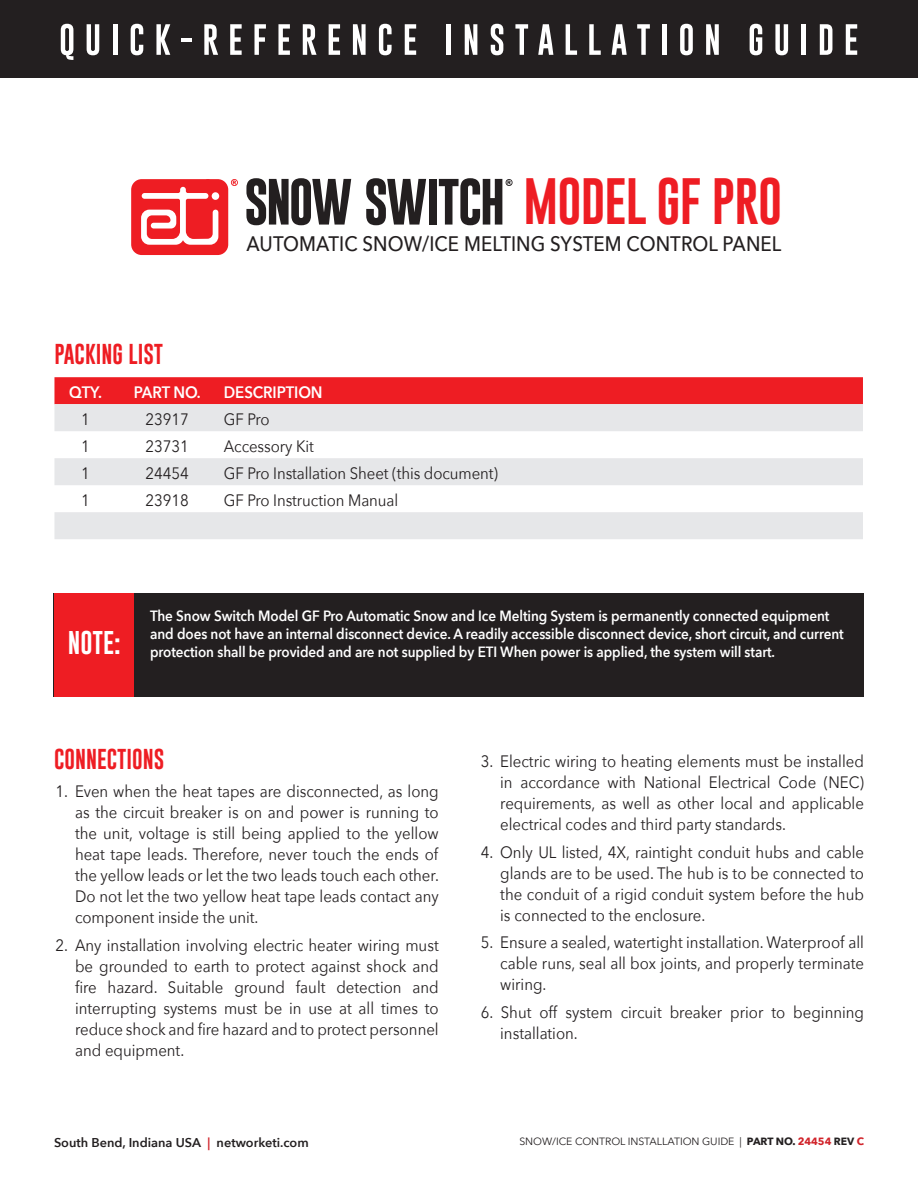
<style>
.page{position:relative;width:918px;height:1188px;background:#fff}
.page>*{position:absolute;margin:0;border:0;box-sizing:border-box;transform-origin:0 0}
.t1{font:47.85px "Gobold";letter-spacing:-.015em;color:#ee1d23}
.t2{font:500 21px "Avenir Next";letter-spacing:.005em;color:#231f20;scale:.89 1}
.t3{font:21px "Gobold";color:#ee1d23}
.t4{font:16.5px/21px "Avenir Next";color:#231f20;text-align:justify;scale:.91 1}
.t5{font:600 16.5px "Avenir Next";letter-spacing:-.005em;color:#fff;scale:.91 1}
.t6{font:600 14.85px "Avenir Next";letter-spacing:-.005em;color:#fff;scale:.91 1}
.t7{font:600 12.75px "Avenir Next";color:#231f20}
.t8{font:10.5px "Avenir Next";letter-spacing:-.005em;color:#231f20}
.s1{color:#d1232a}
.s2{font-weight:700}
.s3{font-weight:700;color:#d1232a}
</style>
<div class="page">
<div style="left:0;top:0;width:918px;height:78px;background:#231f20"></div>
<svg style="left:61px;top:24px;width:12px;height:36px"></svg>
<svg style="left:87px;top:24px;width:12px;height:31px"></svg>
<hr style="left:113px;top:24px;width:4px;height:31px;background:#fff">
<svg style="left:131px;top:24px;width:12px;height:31px"></svg>
<svg style="left:156px;top:24px;width:14px;height:31px"></svg>
<hr style="left:181px;top:38px;width:11px;height:4px;background:#fff">
<svg style="left:204px;top:24px;width:14px;height:31px"></svg>
<svg style="left:230px;top:24px;width:12px;height:31px"></svg>
<svg style="left:255px;top:24px;width:11px;height:31px"></svg>
<svg style="left:278px;top:24px;width:12px;height:31px"></svg>
<svg style="left:303px;top:24px;width:14px;height:31px"></svg>
<svg style="left:329px;top:24px;width:11px;height:31px"></svg>
<svg style="left:353px;top:24px;width:13px;height:31px"></svg>
<svg style="left:379px;top:24px;width:13px;height:31px"></svg>
<svg style="left:405px;top:24px;width:11px;height:31px"></svg>
<hr style="left:447px;top:24px;width:4px;height:31px;background:#fff">
<svg style="left:465px;top:24px;width:12px;height:31px"></svg>
<svg style="left:491px;top:24px;width:12px;height:31px"></svg>
<svg style="left:515px;top:24px;width:13px;height:31px"></svg>
<svg style="left:538px;top:24px;width:15px;height:31px"></svg>
<svg style="left:566px;top:24px;width:11px;height:31px"></svg>
<svg style="left:589px;top:24px;width:12px;height:31px"></svg>
<svg style="left:612px;top:24px;width:15px;height:31px"></svg>
<svg style="left:637px;top:24px;width:13px;height:31px"></svg>
<div style="left:662px;top:24px;width:5px;height:31px;background:#fff"></div>
<svg style="left:680px;top:24px;width:13px;height:31px"></svg>
<svg style="left:706px;top:24px;width:13px;height:31px"></svg>
<svg style="left:750px;top:24px;width:12px;height:31px"></svg>
<svg style="left:775px;top:24px;width:13px;height:31px"></svg>
<hr style="left:802px;top:24px;width:4px;height:31px;background:#fff">
<svg style="left:820px;top:24px;width:12px;height:31px"></svg>
<svg style="left:846px;top:24px;width:11px;height:31px"></svg>
<div style="left:54px;top:377px;width:809px;height:27px;background:#ee1d23"></div>
<svg style="left:54px;top:404px;width:809px;height:135px;fill:#e6e7e9"></svg>
<div style="left:131px;top:179px;width:97px;height:76px;background:#ee1d23;border-radius:11px"></div>
<svg style="left:246px;top:178px;width:105px;height:47px"></svg>
<svg style="left:366px;top:178px;width:60px;height:47px"></svg>
<div style="left:429px;top:179px;width:8px;height:46px;background:#231f20"></div>
<svg style="left:231px;top:179px;width:7px;height:7px"></svg>
<svg style="left:439px;top:178px;width:74px;height:47px"></svg>
<svg style="left:141px;top:179px;width:78px;height:66px"></svg>
<div style="left:54px;top:593px;width:810px;height:104px;background:#231f20"></div>
<div style="left:54px;top:593px;width:80px;height:104px;background:#ee1d23"></div>
<h1 class="t1" style="left:523px;top:170px;width:260px">MODEL GF PRO</h1>
<p class="t2" style="left:246px;top:226px;width:603px">AUTOMATIC SNOW/ICE MELTING SYSTEM CONTROL PANEL</p>
<p class="t3" style="left:54px;top:341px;width:110px">PACKING LIST</p>
<p class="t5" style="left:69px;top:378px;width:38px">QTY.</p>
<p class="t5" style="left:134px;top:378px;width:75px">PART NO.</p>
<p class="t5" style="left:224px;top:378px;width:110px">DESCRIPTION</p>
<p class="t4" style="left:81px;top:408px;width:11px">1</p>
<p class="t4" style="left:146px;top:408px;width:49px">23917</p>
<p class="t4" style="left:224px;top:408px;width:52px">GF Pro</p>
<p class="t4" style="left:81px;top:435px;width:11px">1</p>
<p class="t4" style="left:146px;top:435px;width:49px">23731</p>
<p class="t4" style="left:224px;top:435px;width:100px">Accessory Kit</p>
<p class="t4" style="left:81px;top:462px;width:11px">1</p>
<p class="t4" style="left:146px;top:462px;width:49px">24454</p>
<p class="t4" style="left:224px;top:462px;width:303px">GF Pro Installation Sheet (this document)</p>
<p class="t4" style="left:81px;top:489px;width:11px">1</p>
<p class="t4" style="left:146px;top:489px;width:49px">23918</p>
<p class="t4" style="left:224px;top:489px;width:193px">GF Pro Instruction Manual</p>
<p class="t6" style="left:150px;top:603px;width:748px">The Snow Switch Model GF Pro Automatic Snow and Ice Melting System is permanently connected equipment</p>
<p class="t6" style="left:150px;top:621px;width:764px">and does not have an internal disconnect device. A readily accessible disconnect device, short circuit, and current</p>
<p class="t6" style="left:68px;top:639px;width:779px"><sup>NOTE:</sup> protection shall be provided and are not supplied by ETI When power is applied, the system will start.</p>
<p class="t3" style="left:54px;top:746px;width:112px">CONNECTIONS</p>
<p class="t4" style="left:75px;top:780px;width:402px;text-indent:-20px">1. Even when the heat tapes are disconnected, as long as the circuit breaker is on and power is running to the unit, voltage is still being applied to the yellow heat tape leads. Therefore, never touch the ends of the yellow leads or let the two leads touch each other.<br>Do not let the two yellow heat tape leads contact any component inside the unit.</p>
<p class="t4" style="left:75px;top:934px;width:401px;text-indent:-20px">2. Any installation involving electric heater wiring must be grounded to earth to protect against shock and fire hazard. Suitable ground fault detection and interrupting systems must be in use at all times to reduce shock and fire hazard and to protect personnel and equipment.</p>
<p class="t4" style="left:500px;top:750px;width:401px;text-indent:-19px">3. Electric wiring to heating elements must be installed in accordance with National Electrical Code (NEC) requirements, as well as other local and applicable electrical codes and third party standards.</p>
<p class="t4" style="left:500px;top:841px;width:401px;text-indent:-19px">4. Only UL listed, 4X, raintight conduit hubs and cable glands are to be used. The hub is to be connected to the conduit of a rigid conduit system before the hub is connected to the enclosure.</p>
<p class="t4" style="left:500px;top:931px;width:401px;text-indent:-19px">5. Ensure a sealed, watertight installation. Waterproof all cable runs, seal all box joints, and properly terminate wiring.</p>
<p class="t4" style="left:500px;top:1001px;width:401px;text-indent:-19px">6. Shut off system circuit breaker prior to beginning installation.</p>
<p class="t7" style="left:54px;top:1131px;width:256px">South Bend, Indiana USA <span class="s1">|</span> networketi.com</p>
<p class="t8" style="left:519px;top:1132px;width:346px">SNOW/ICE CONTROL INSTALLATION GUIDE | <span class="s2">PART NO.</span> <span class="s3">24454</span> <span class="s2">REV</span> <span class="s3">C</span></p>
</div>
